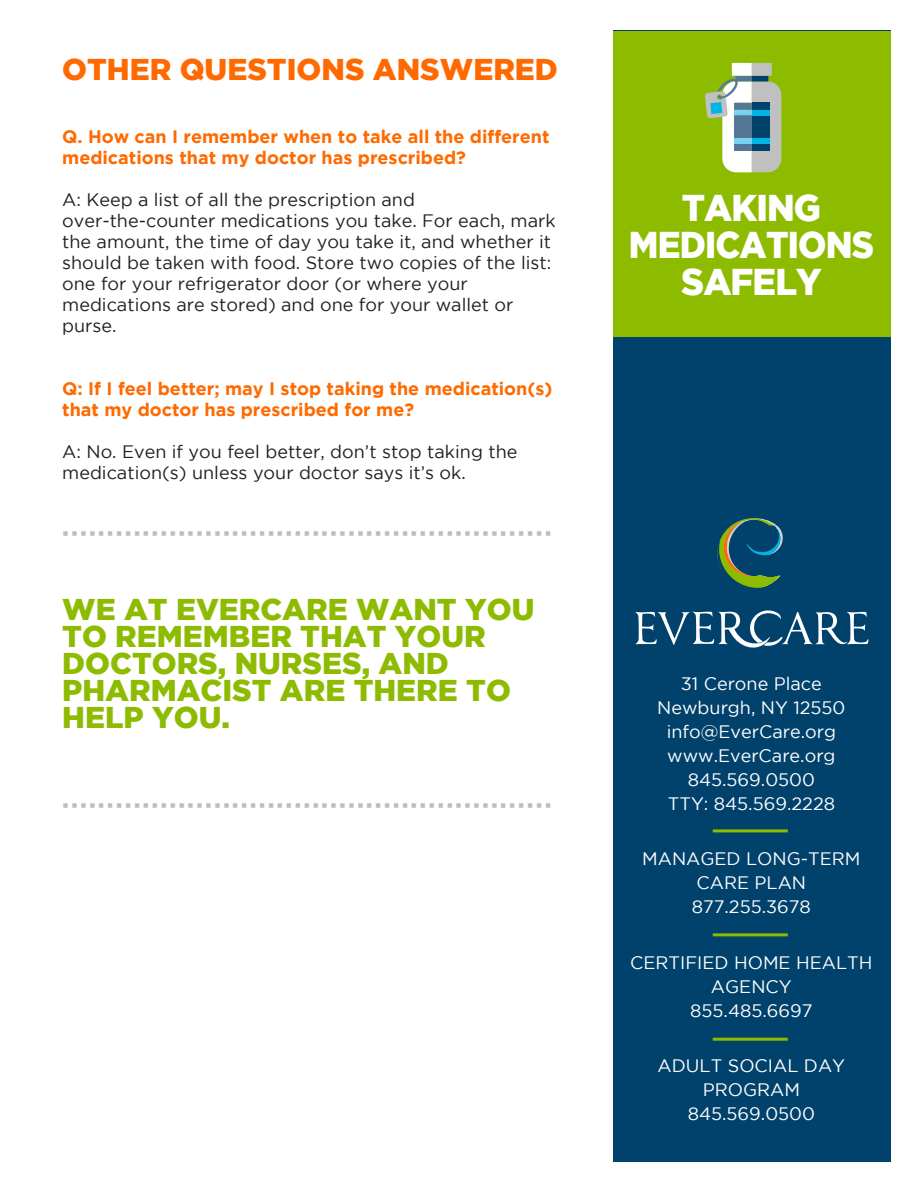
<style>
.page{position:relative;width:918px;height:1188px;background:#fff}
.page>*{position:absolute;margin:0;border:0;box-sizing:border-box;transform-origin:0 0}
.t1{font:900 37.2px/37.2px "Gotham";letter-spacing:-.025em;color:#fff;text-align:center;scale:.95 1}
.t2{font:900 30px/27px "Gotham";color:#8dbb00}
.t3{font:900 30px "Gotham";color:#ff6a00}
.t4{font:18px/21px "Gotham";color:#231f20}
.t5{font:18px/24px "Gotham";color:#fff;text-align:center}
.t6{font:700 18px/21px "Gotham";color:#ff6a00}
.t7{font:15px "Wingdings";color:#bcbdc0}
</style>
<div class="page">
<div style="left:613px;top:30px;width:277px;height:1132px;background:#00426b"></div>
<div style="left:613px;top:31px;width:277px;height:305px;background:#8dbb00"></div>
<svg style="left:705px;top:63px;width:76px;height:109px"></svg>
<svg style="left:717px;top:518px;width:66px;height:70px"></svg>
<svg style="left:635px;top:610px;width:233px;height:38px"></svg>
<hr style="left:713px;top:829px;width:75px;height:3px;background:#8dbb00">
<hr style="left:713px;top:933px;width:75px;height:3px;background:#8dbb00">
<hr style="left:713px;top:1038px;width:75px;height:3px;background:#8dbb00">
<h2 class="t3" style="left:62px;top:52px;width:497px">OTHER QUESTIONS ANSWERED</h2>
<p class="t6" style="left:62px;top:126px;width:489px">Q. How can I remember when to take all the different medications that my doctor has prescribed?</p>
<p class="t4" style="left:62px;top:189px;width:495px">A: Keep a list of all the prescription and over-the-counter medications you take. For each, mark the amount, the time of day you take it, and whether it should be taken with food. Store two copies of the list: one for your refrigerator door (or where your medications are stored) and one for your wallet or purse.</p>
<p class="t6" style="left:62px;top:378px;width:492px">Q: If I feel better; may I stop taking the medication(s) that my doctor has prescribed for me?</p>
<p class="t4" style="left:62px;top:441px;width:457px">A: No. Even if you feel better, don’t stop taking the medication(s) unless your doctor says it’s ok.</p>
<p class="t7" style="left:62px;top:526px;width:491px">▪▪▪▪▪▪▪▪▪▪▪▪▪▪▪▪▪▪▪▪▪▪▪▪▪▪▪▪▪▪▪▪▪▪▪▪▪▪▪▪▪▪▪▪▪▪▪▪▪▪▪▪▪▪▪</p>
<h2 class="t2" style="left:62px;top:595px;width:474px">WE AT EVERCARE WANT YOU<br>TO REMEMBER THAT YOUR<br>DOCTORS, NURSES, AND<br>PHARMACIST ARE THERE TO<br>HELP YOU.</h2>
<p class="t7" style="left:62px;top:797px;width:491px">▪▪▪▪▪▪▪▪▪▪▪▪▪▪▪▪▪▪▪▪▪▪▪▪▪▪▪▪▪▪▪▪▪▪▪▪▪▪▪▪▪▪▪▪▪▪▪▪▪▪▪▪▪▪▪</p>
<h1 class="t1" style="left:629px;top:188px;width:259px">TAKING<br>MEDICATIONS<br>SAFELY</h1>
<p class="t5" style="left:657px;top:671px;width:190px">31 Cerone Place<br>Newburgh, NY 12550 info@EverCare.org www.EverCare.org<br>845.569.0500<br>TTY: 845.569.2228</p>
<p class="t5" style="left:642px;top:847px;width:220px">MANAGED LONG-TERM<br>CARE PLAN<br>877.255.3678</p>
<p class="t5" style="left:630px;top:950px;width:244px">CERTIFIED HOME HEALTH<br>AGENCY<br>855.485.6697</p>
<p class="t5" style="left:658px;top:1054px;width:189px">ADULT SOCIAL DAY<br>PROGRAM<br>845.569.0500</p>
</div>
